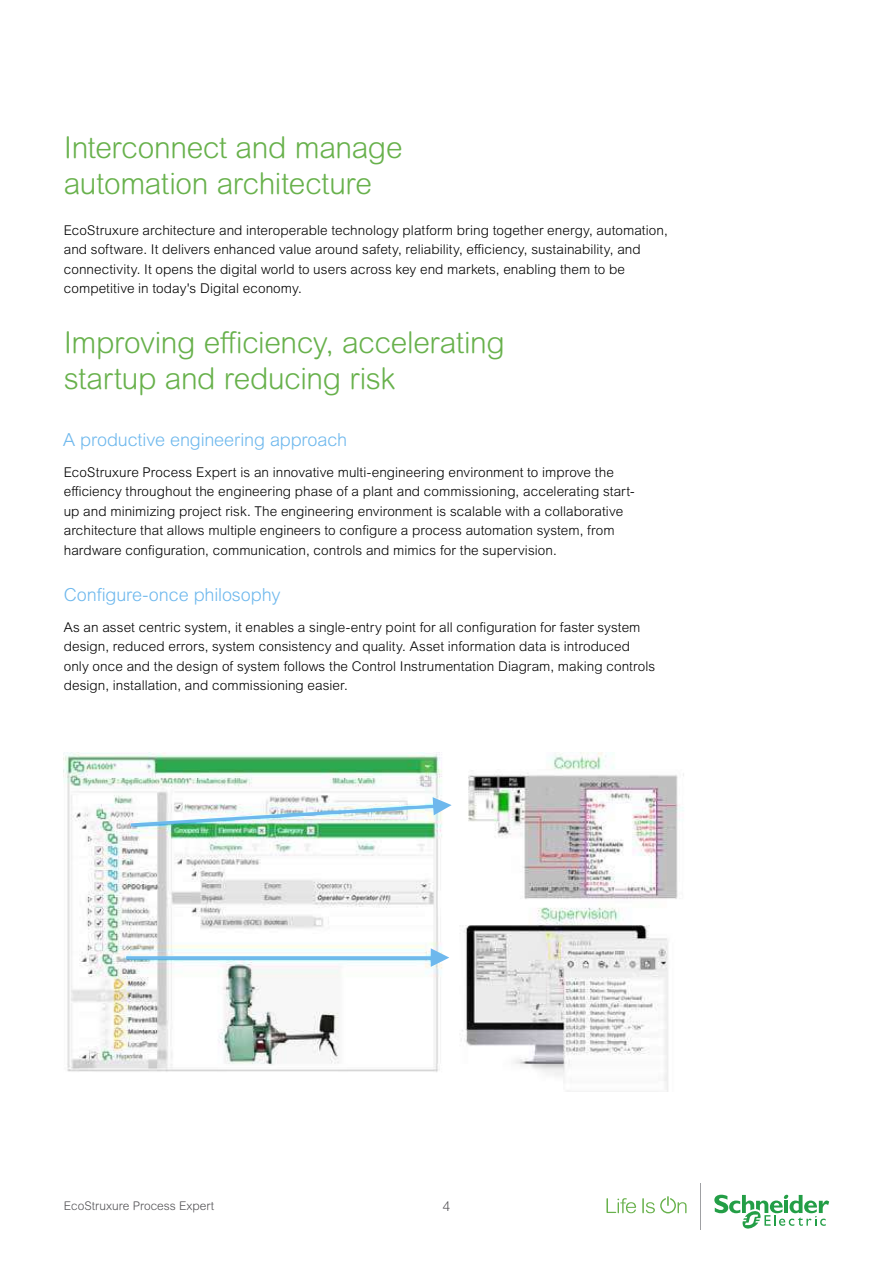
<style>
.page{position:relative;width:893px;height:1263px;background:#fff}
.page>*{position:absolute;margin:0;border:0;box-sizing:border-box;transform-origin:0 0}
.t1{font:300 30px/36px "Arial Rounded MT Pro";letter-spacing:-.01em;color:#68b14c}
.t2{font:300 18px "Arial MT Pro";letter-spacing:-.005em;color:#6eb8ed}
.t3{font:300 13.5px/19.5px "Arial MT Pro";letter-spacing:.005em;color:#000}
.t4{font:300 13.5px "Arial MT Pro";color:#535255}
.t5{font:300 12px "Arial Rounded MT Pro";color:#535255}
</style>
<div class="page">
<img style="left:64px;top:753px;width:620px;height:338px">
<hr style="left:126px;top:956px;width:315px;height:3px;background:#6eb8ed">
<svg style="left:431px;top:948px;width:18px;height:19px"></svg>
<img style="left:127px;top:797px;width:325px;height:31px">
<svg style="left:606px;top:1198px;width:30px;height:15px"></svg>
<svg style="left:642px;top:1196px;width:44px;height:17px"></svg>
<svg style="left:714px;top:1194px;width:115px;height:35px"></svg>
<hr style="left:700px;top:1183px;width:1px;height:46px;background:#9fa0a3">
<h1 class="t1" style="left:64px;top:131px;width:340px">Interconnect and manage automation architecture</h1>
<p class="t3" style="left:64px;top:221px;width:605px">EcoStruxure architecture and interoperable technology platform bring together energy, automation, and software. It delivers enhanced value around safety, reliability, efficiency, sustainability, and connectivity. It opens the digital world to users across key end markets, enabling them to be competitive in today's Digital economy.</p>
<h1 class="t1" style="left:64px;top:326px;width:443px">Improving efficiency, accelerating startup and reducing risk</h1>
<h2 class="t2" style="left:63px;top:429px;width:285px">A productive engineering approach</h2>
<p class="t3" style="left:64px;top:462px;width:572px">EcoStruxure Process Expert is an innovative multi-engineering environment to improve the efficiency throughout the engineering phase of a plant and commissioning, accelerating start&shy;up and minimizing project risk. The engineering environment is scalable with a collaborative architecture that allows multiple engineers to configure a process automation system, from hardware configuration, communication, controls and mimics for the supervision.</p>
<h2 class="t2" style="left:64px;top:584px;width:218px">Configure-once philosophy</h2>
<p class="t3" style="left:64px;top:617px;width:593px">As an asset centric system, it enables a single-entry point for all configuration for faster system design, reduced errors, system consistency and quality. Asset information data is introduced only once and the design of system follows the Control Instrumentation Diagram, making controls design, installation, and commissioning easier.</p>
<p class="t5" style="left:64px;top:1199px;width:152px">EcoStruxure Process Expert</p>
<p class="t4" style="left:443px;top:1198px;width:9px">4</p>
</div>
